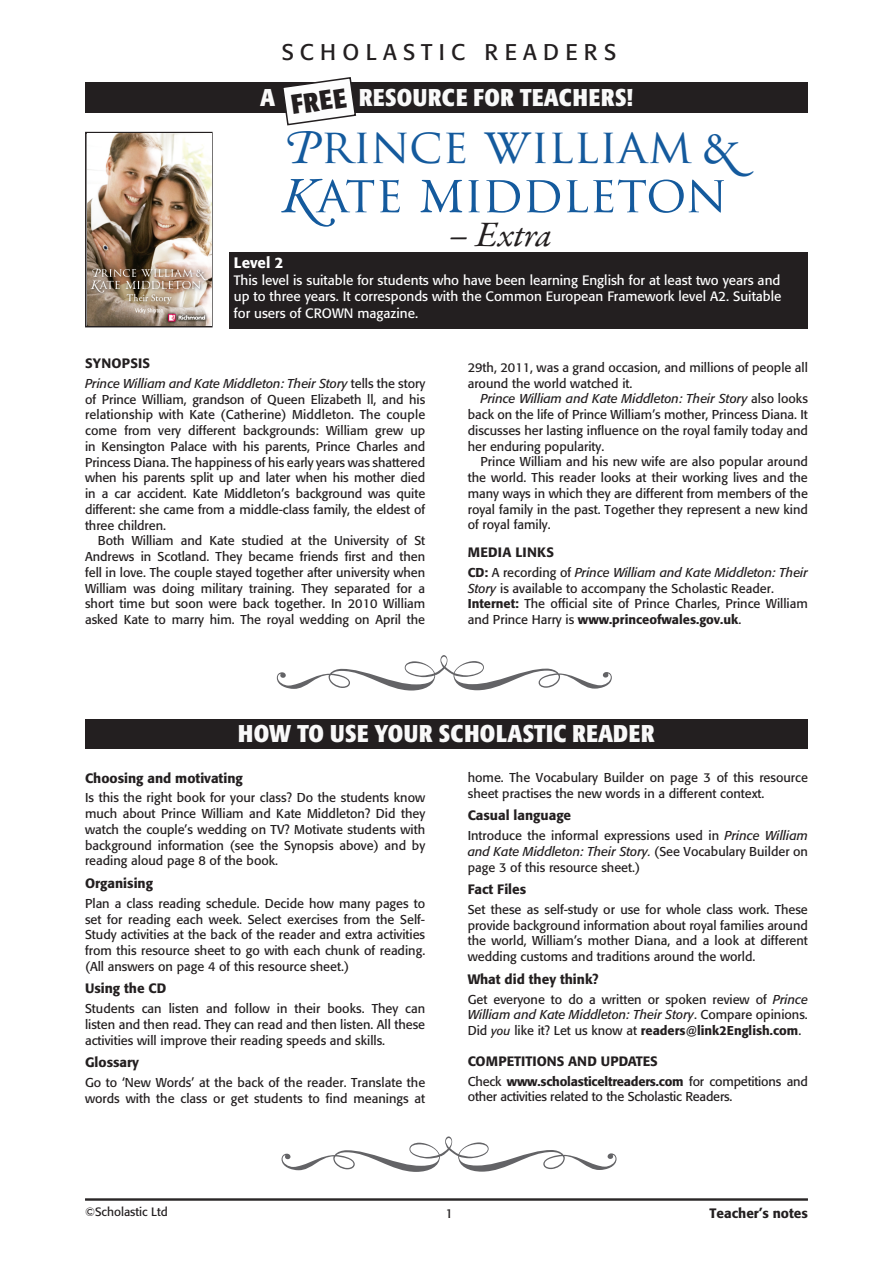
<style>
.page{position:relative;width:893px;height:1263px;background:#fff}
.page>*{position:absolute;margin:0;border:0;box-sizing:border-box;transform-origin:0 0}
.t1{font:127.5px "Copper Alt Caps Expert";color:#636366}
.t2{font:50.1px "Trajan Pro";letter-spacing:-.01em;color:#145a9d}
.t3{font:47.4px "Trajan Pro";color:#145a9d}
.t4{font:italic 36px "Garamond Premr Pro";letter-spacing:-.005em;color:#231f20}
.t5{font:700 condensed 27px "Formata";color:#231f20}
.t6{font:700 condensed 24px "Formata";letter-spacing:.02em;color:#f9f9f9}
.t7{font:22.5px "Formata";letter-spacing:.28em;color:#231f20}
.t8{font:500 15px "Formata";color:#fff}
.t9{font:13.5px/16.5px "Formata";color:#fff;text-align:justify}
.t10{font:500 13.5px "Formata";color:#231f20}
.t11{font:500 13.5px "Formata";letter-spacing:.02em;color:#231f20}
.t12{font:12.75px/15.8px "Formata";color:#231f20;text-align:justify}
.t13{font:12px "Formata";color:#231f20}
.s1{font-family:"Garamond Premr Pro";font-style:italic;font-size:48.6px}
.s2{font-family:"Garamond Premr Pro"}
.s3{font-family:"Garamond Premr Pro";font-style:italic;font-size:51.45px}
.s4{font-style:italic}
.s5{font-weight:500}
.s6{font-style:italic;font-size:12px}
</style>
<div class="page">
<div style="left:85px;top:132px;width:128px;height:195px;border:2px solid #231f20"></div>
<div style="left:85px;top:82px;width:723px;height:30px;background:#231f20"></div>
<hr style="left:85px;top:1198px;width:723px;height:2px;background:#231f20">
<div style="left:85px;top:719px;width:723px;height:29px;background:#231f20"></div>
<div style="left:85px;top:83px;width:723px;height:30px;background:#231f20"></div>
<hr style="left:85px;top:1199px;width:723px;height:2px;background:#231f20">
<svg style="left:283px;top:77px;width:74px;height:49px"></svg>
<div style="left:230px;top:252px;width:578px;height:76px;background:#231f20"></div>
<img style="left:87px;top:134px;width:124px;height:192px">
<h3 class="t7" style="left:282px;top:39px;width:336px">SCHOLASTIC READERS</h3>
<h3 class="t5" style="left:289px;top:88px;width:57px;rotate:-8deg">FREE</h3>
<h3 class="t6" style="left:260px;top:83px;width:16px">A</h3>
<h3 class="t6" style="left:359px;top:83px;width:275px">RESOURCE FOR TEACHERS!</h3>
<h3 class="t3" style="left:282px;top:115px;width:458px"><span class="s1">P</span>RINCE <span class="s2">W</span>ILLIAM <span class="s2">&amp;</span></h3>
<h2 class="t2" style="left:282px;top:162px;width:446px"><span class="s3">K</span>ATE <span class="s2">M</span>IDDLETON</h2>
<h3 class="t4" style="left:449px;top:212px;width:104px">– Extra</h3>
<p class="t8" style="left:234px;top:254px;width:51px">Level 2</p>
<p class="t9" style="left:234px;top:272px;width:549px">This level is suitable for students who have been learning English for at least two years and up to three years. It corresponds with the Common European Framework level A2. Suitable for users of CROWN magazine.</p>
<p class="t10" style="left:85px;top:355px;width:67px">SYNOPSIS</p>
<p class="t12" style="left:85px;top:375px;width:342px"><span class="s4">Prince William and Kate Middleton: Their Story</span> tells the story of Prince William, grandson of Queen Elizabeth ll, and his relationship with Kate (Catherine) Middleton. The couple come from very different backgrounds: William grew up in Kensington Palace with his parents, Prince Charles and Princess Diana. The happiness of his early years was shattered when his parents split up and later when his mother died in a car accident. Kate Middleton’s background was quite different: she came from a middle-class family, the eldest of three children.</p>
<p class="t12" style="left:85px;top:533px;width:342px;text-indent:13px">Both William and Kate studied at the University of St Andrews in Scotland. They became friends first and then fell in love. The couple stayed together after university when William was doing military training. They separated for a short time but soon were back together. In 2010 William asked Kate to marry him. The royal wedding on April the</p>
<p class="t12" style="left:468px;top:359px;width:342px">29th, 2011, was a grand occasion, and millions of people all around the world watched it.</p>
<p class="t12" style="left:468px;top:391px;width:342px;text-indent:13px"><span class="s4">Prince William and Kate Middleton: Their Story</span> also looks back on the life of Prince William’s mother, Princess Diana. It discusses her lasting influence on the royal family today and her enduring popularity.</p>
<p class="t12" style="left:468px;top:454px;width:342px;text-indent:13px">Prince William and his new wife are also popular around the world. This reader looks at their working lives and the many ways in which they are different from members of the royal family in the past. Together they represent a new kind of royal family.</p>
<p class="t11" style="left:468px;top:544px;width:88px">MEDIA LINKS</p>
<p class="t12" style="left:468px;top:564px;width:342px;text-align:left"><span class="s5">CD:</span> A recording of <span class="s4">Prince William and Kate Middleton: Their Story</span> is available to accompany the Scholastic Reader.<br><span class="s5">Internet:</span> The official site of Prince Charles, Prince William and Prince Harry is <span class="s5">www.princeofwales.gov.uk</span>.</p>
<h1 class="t1" style="left:277px;top:571px;width:336px">–</h1>
<h3 class="t6" style="left:238px;top:718px;width:418px">HOW TO USE YOUR SCHOLASTIC READER</h3>
<p class="t10" style="left:85px;top:769px;width:159px">Choosing and motivating</p>
<p class="t12" style="left:85px;top:790px;width:342px">Is this the right book for your class? Do the students know much about Prince William and Kate Middleton? Did they watch the couple’s wedding on TV? Motivate students with background information (see the Synopsis above) and by reading aloud page 8 of the book.</p>
<p class="t10" style="left:85px;top:875px;width:70px">Organising</p>
<p class="t12" style="left:85px;top:895px;width:342px">Plan a class reading schedule. Decide how many pages to set for reading each week. Select exercises from the Self-Study activities at the back of the reader and extra activities from this resource sheet to go with each chunk of reading. (All answers on page 4 of this resource sheet.)</p>
<p class="t10" style="left:85px;top:980px;width:83px">Using the CD</p>
<p class="t12" style="left:85px;top:1001px;width:342px">Students can listen and follow in their books. They can listen and then read. They can read and then listen. All these activities will improve their reading speeds and skills.</p>
<p class="t10" style="left:85px;top:1054px;width:55px">Glossary</p>
<p class="t12" style="left:85px;top:1075px;width:342px">Go to ‘New Words’ at the back of the reader. Translate the words with the class or get students to find meanings at</p>
<p class="t12" style="left:468px;top:769px;width:342px">home. The Vocabulary Builder on page 3 of this resource sheet practises the new words in a different context.</p>
<p class="t10" style="left:468px;top:807px;width:105px">Casual language</p>
<p class="t12" style="left:468px;top:828px;width:342px">Introduce the informal expressions used in <span class="s4">Prince William and Kate Middleton: Their Story</span><span class="s6">.</span> (See Vocabulary Builder on page 3 of this resource sheet.)</p>
<p class="t10" style="left:468px;top:881px;width:60px">Fact Files</p>
<p class="t12" style="left:468px;top:901px;width:342px">Set these as self-study or use for whole class work. These provide background information about royal families around the world, William’s mother Diana, and a look at different wedding customs and traditions around the world.</p>
<p class="t10" style="left:468px;top:971px;width:133px">What did they think?</p>
<p class="t12" style="left:468px;top:991px;width:342px">Get everyone to do a written or spoken review of <span class="s4">Prince William and Kate Middleton: Their Story</span>. Compare opinions.<br>Did <span class="s6">you</span> like it? Let us know at <span class="s5">readers@link2English.com</span>.</p>
<p class="t10" style="left:468px;top:1053px;width:191px">COMPETITIONS AND UPDATES</p>
<p class="t12" style="left:468px;top:1073px;width:342px">Check <span class="s5">www.scholasticeltreaders.com</span> for competitions and other activities related to the Scholastic Readers.</p>
<h1 class="t1" style="left:282px;top:1053px;width:336px">–</h1>
<p class="t13" style="left:85px;top:1205px;width:84px">©Scholastic Ltd</p>
<p class="t10" style="left:709px;top:1204px;width:100px">Teacher’s notes</p>
<p class="t12" style="left:445px;top:1205px;width:9px">1</p>
</div>
